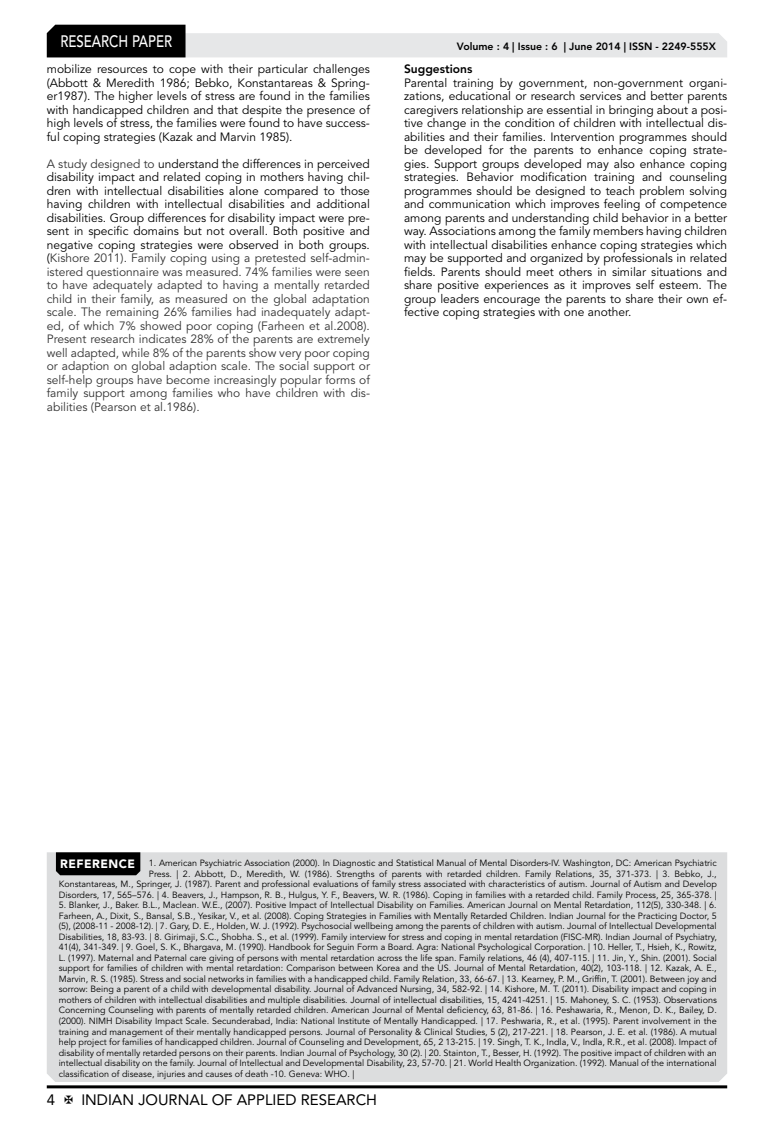
<style>
.page{position:relative;width:774px;height:1136px;background:#fff}
.page>*{position:absolute;margin:0;border:0;box-sizing:border-box;transform-origin:0 0}
.t1{font:500 16.5px "Avenir LT Std";color:#fff;scale:.8 1}
.t2{font:15px "Avenir LT Std";color:#000}
.t3{font:12px/13.5px "Avenir LT Std";color:#000;text-align:justify}
.t4{font:12px/13.5px "Avenir LT Std";color:#333;text-align:justify}
.t5{font:800 12px "Avenir LT Std";color:#000}
.t6{font:800 10.5px "Avenir LT Std";color:#000}
.t7{font:9px/10.5px "Avenir LT Std";color:#000;text-align:right}
.s1{color:#000}
.s2{font-weight:900;font-size:12px;color:#fff}
</style>
<div class="page">
<hr style="left:47px;top:1085px;width:680px;height:3px;background:#000">
<svg style="left:47px;top:25px;width:680px;height:32px"></svg>
<div style="left:47px;top:852px;width:680px;height:229px;background:#dcddde"></div>
<div style="left:56px;top:852px;width:84px;height:23px;background:#000"></div>
<h1 class="t1" style="left:60px;top:32px;width:139px">RESEARCH PAPER</h1>
<p class="t3" style="left:47px;top:62px;width:325px">mobilize resources to cope with their particular challenges (Abbott &amp; Meredith 1986; Bebko, Konstantareas &amp; Spring&shy;er1987). The higher levels of stress are found in the families with handicapped children and that despite the presence of high levels of stress, the families were found to have success&shy;ful coping strategies (Kazak and Marvin 1985).</p>
<p class="t4" style="left:47px;top:157px;width:325px">A study designed to <span class="s1">understand the differences in perceived disability impact and related coping in mothers having chil&shy;dren with intellectual disabilities alone compared to those having children with intellectual disabilities and additional disabilities. Group differences for disability impact were pre&shy;sent in specific domains but not overall. Both positive and negative coping strategies were observed in both groups. (</span>Kishore 2011). Family coping using a pretested self-admin&shy;istered questionnaire was measured. 74% families were seen to have adequately adapted to having a mentally retarded child in their family, as measured on the global adaptation scale. The remaining 26% families had inadequately adapt&shy;ed, of which 7% showed poor coping (Farheen et al.2008).<br>Present research indicates 28% of the parents are extremely well adapted, while 8% of the parents show very poor coping or adaption on global adaption scale. The social support or self-help groups have become increasingly popular forms of family support among families who have children with dis&shy;abilities (Pearson et al.1986).</p>
<p class="t6" style="left:457px;top:41px;width:261px">Volume : 4 | Issue : 6 | June 2014 | ISSN - 2249-555X</p>
<h3 class="t5" style="left:404px;top:62px;width:70px">Suggestions</h3>
<p class="t3" style="left:404px;top:76px;width:325px">Parental training by government, non-government organi&shy;zations, educational or research services and better parents caregivers relationship are essential in bringing about a posi&shy;tive change in the condition of children with intellectual dis&shy;abilities and their families. Intervention programmes should be developed for the parents to enhance coping strate&shy;gies. Support groups developed may also enhance coping strategies. Behavior modification training and counseling programmes should be designed to teach problem solving and communication which improves feeling of competence among parents and understanding child behavior in a better way. Associations among the family members having children with intellectual disabilities enhance coping strategies which may be supported and organized by professionals in related fields. Parents should meet others in similar situations and share positive experiences as it improves self esteem. The group leaders encourage the parents to share their own ef&shy;fective coping strategies with one another.</p>
<p class="t7" style="left:59px;top:858px;width:660px"><span class="s2">REFERENCE</span> 1. American Psychiatric Association (2000). In Diagnostic and Statistical Manual of Mental Disorders-IV. Washington, DC: American Psychiatric Press. | 2. Abbott, D., Meredith, W. (1986). Strengths of parents with retarded children. Family Relations, 35, 371-373. | 3. Bebko, J.,<br>Konstantareas, M., Springer, J. (1987). Parent and professional evaluations of family stress associated with characteristics of autism. Journal of Autism and Develop Disorders, 17, 565–576. | 4. Beavers, J., Hampson, R. B., Hulgus, Y. F., Beavers, W. R. (1986). Coping in families with a retarded child. Family Process, 25, 365-378. |</p>
<p class="t7" style="left:59px;top:900px;width:660px;text-align:justify">5. Blanker, J., Baker. B.L., Maclean. W.E., (2007). Positive Impact of Intellectual Disability on Families. American Journal on Mental Retardation, 112(5), 330-348. | 6.<br>Farheen, A., Dixit, S., Bansal, S.B., Yesikar, V., et al. (2008). Coping Strategies in Families with Mentally Retarded Children. Indian Journal for the Practicing Doctor, 5 (5), (2008-11 - 2008-12). | 7. Gary, D. E., Holden, W. J. (1992). Psychosocial wellbeing among the parents of children with autism. Journal of Intellectual Developmental Disabilities, 18, 83-93. | 8. Girimaji, S.C., Shobha. S., et al. (1999). Family interview for stress and coping in mental retardation (FISC-MR). Indian Journal of Psychiatry, 41(4), 341-349. | 9. Goel, S. K., Bhargava, M. (1990). Handbook for Seguin Form a Board. Agra: National Psychological Corporation. | 10. Heller, T., Hsieh, K., Rowitz, L. (1997). Maternal and Paternal care giving of persons with mental retardation across the life span. Family relations, 46 (4), 407-115. | 11. Jin, Y., Shin. (2001). Social support for families of children with mental retardation: Comparison between Korea and the US. Journal of Mental Retardation, 40(2), 103-118. | 12. Kazak, A. E., Marvin, R. S. (1985). Stress and social networks in families with a handicapped child. Family Relation, 33, 66-67. | 13. Kearney, P. M., Griffin, T. (2001). Between joy and sorrow: Being a parent of a child with developmental disability. Journal of Advanced Nursing, 34, 582-92. | 14. Kishore, M. T. (2011). Disability impact and coping in mothers of children with intellectual disabilities and multiple disabilities. Journal of intellectual disabilities, 15, 4241-4251. | 15. Mahoney, S. C. (1953). Observations Concerning Counseling with parents of mentally retarded children. American Journal of Mental deficiency, 63, 81-86. | 16. Peshawaria, R., Menon, D. K., Bailey, D. (2000). NIMH Disability Impact Scale. Secunderabad, India: National Institute of Mentally Handicapped. | 17. Peshwaria, R., et al. (1995). Parent involvement in the training and management of their mentally handicapped persons. Journal of Personality &amp; Clinical Studies, 5 (2), 217-221. | 18. Pearson, J. E. et al. (1986). A mutual help project for families of handicapped children. Journal of Counseling and Development, 65, 2 13-215. | 19. Singh, T. K., Indla, V., Indla, R.R., et al. (2008). Impact of disability of mentally retarded persons on their parents. Indian Journal of Psychology, 30 (2). | 20. Stainton, T., Besser, H. (1992). The positive impact of children with an intellectual disability on the family. Journal of Intellectual and Developmental Disability, 23, 57-70. | 21. World Health Organization. (1992). Manual of the international classification of disease, injuries and causes of death -10. Geneva: WHO. |</p>
<h2 class="t2" style="left:47px;top:1090px;width:10px">4</h2>
<h2 class="t2" style="left:81px;top:1090px;width:297px">INDIAN JOURNAL OF APPLIED RESEARCH</h2>
</div>
